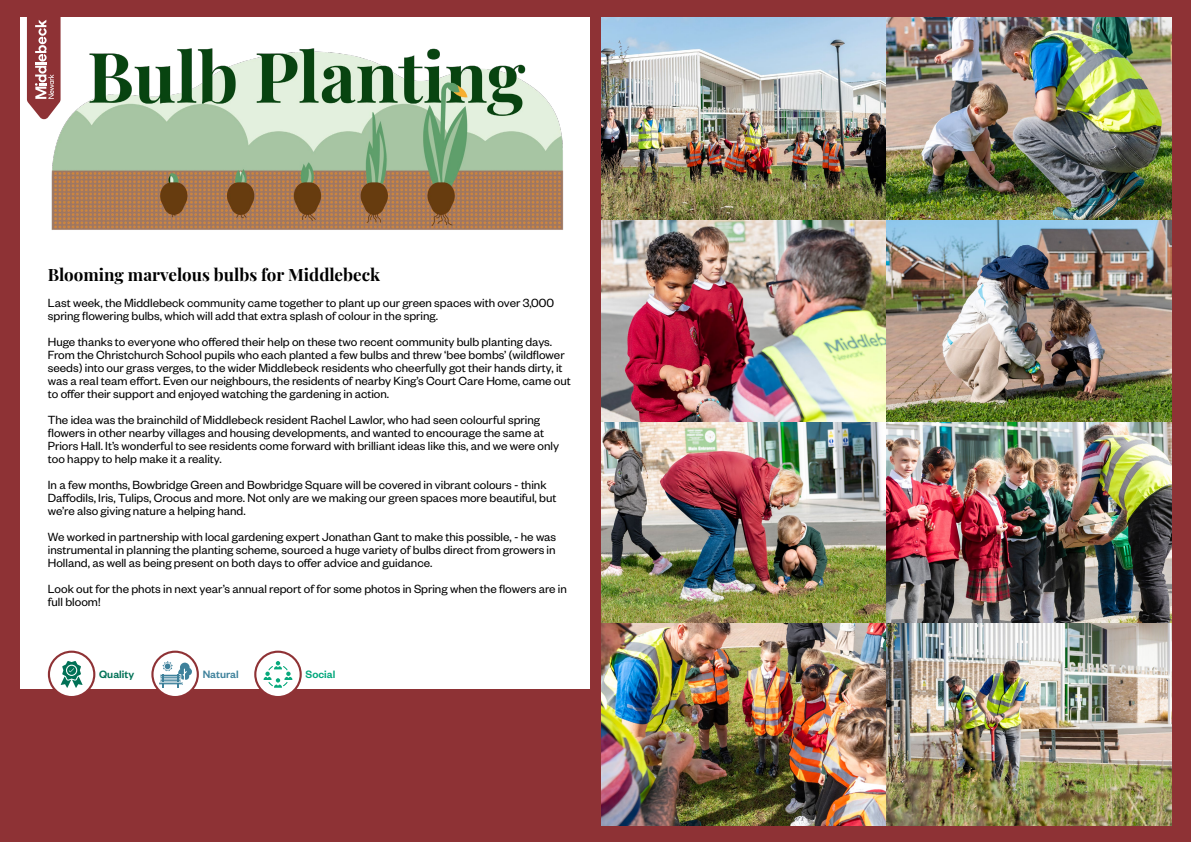
<style>
.page{position:relative;width:1191px;height:842px;background:#8e3235}
.page>*{position:absolute;margin:0;border:0;box-sizing:border-box;transform-origin:0 0}
.t1{font:700 17px "Playfair Display";color:#000}
.t2{font:13px/13px "Founders Grotesk";color:#000}
.t3{font:500 11.7px "Founders Grotesk";color:#007156}
.t4{font:500 11.7px "Founders Grotesk";color:#3f829c}
.t5{font:500 11.7px "Founders Grotesk";color:#02a77b}
</style>
<div class="page">
<div style="left:21px;top:17px;width:1148px;height:808px;background:#fff"></div>
<div style="left:590px;top:17px;width:11px;height:808px;background:#8e3235"></div>
<img style="left:51px;top:48px;width:513px;height:182px">
<div style="left:13px;top:689px;width:578px;height:147px;background:#8e3235"></div>
<svg style="left:27px;top:17px;width:34px;height:103px"></svg>
<svg style="left:255px;top:652px;width:46px;height:45px"></svg>
<div style="left:254px;top:651px;width:48px;height:47px;border:2px solid #8f3235;border-radius:50%"></div>
<svg style="left:264px;top:661px;width:28px;height:27px"></svg>
<svg style="left:152px;top:652px;width:46px;height:45px"></svg>
<div style="left:151px;top:651px;width:48px;height:47px;border:2px solid #8f3235;border-radius:50%"></div>
<svg style="left:158px;top:661px;width:34px;height:26px"></svg>
<div style="left:49px;top:652px;width:45px;height:45px;background:#fff;border-radius:50%"></div>
<div style="left:48px;top:651px;width:47px;height:47px;border:2px solid #8f3235;border-radius:50%"></div>
<svg style="left:61px;top:661px;width:21px;height:27px"></svg>
<img style="left:601px;top:17px;width:570px;height:809px">
<h1 class="t1" style="left:48px;top:261px;width:334px">Blooming marvelous bulbs for Middlebeck</h1>
<p class="t2" style="left:48px;top:296px;width:508px">Last week, the Middlebeck community came together to plant up our green spaces with over 3,000 spring flowering bulbs, which will add that extra splash of colour in the spring.</p>
<p class="t2" style="left:48px;top:335px;width:524px">Huge thanks to everyone who offered their help on these two recent community bulb planting days.<br>From the Christchurch School pupils who each planted a few bulbs and threw ‘bee bombs’ (wildflower seeds) into our grass verges, to the wider Middlebeck residents who cheerfully got their hands dirty, it was a real team effort. Even our neighbours, the residents of nearby King’s Court Care Home, came out to offer their support and enjoyed watching the gardening in action.</p>
<p class="t2" style="left:48px;top:413px;width:512px">The idea was the brainchild of Middlebeck resident Rachel Lawlor, who had seen colourful spring flowers in other nearby villages and housing developments, and wanted to encourage the same at Priors Hall. It’s wonderful to see residents come forward with brilliant ideas like this, and we were only too happy to help make it a reality.</p>
<p class="t2" style="left:48px;top:478px;width:510px">In a few months, Bowbridge Green and Bowbridge Square will be covered in vibrant colours - think<br>Daffodils, Iris, Tulips, Crocus and more. Not only are we making our green spaces more beautiful, but we’re also giving nature a helping hand.</p>
<p class="t2" style="left:48px;top:530px;width:510px;text-align:justify">We worked in partnership with local gardening expert Jonathan Gant to make this possible, - he was instrumental in planning the planting scheme, sourced a huge variety of bulbs direct from growers in Holland, as well as being present on both days to offer advice and guidance.</p>
<p class="t2" style="left:48px;top:582px;width:520px">Look out for the phots in next year’s annual report of for some photos in Spring when the flowers are in full bloom!</p>
<p class="t3" style="left:99px;top:667px;width:36px">Quality</p>
<p class="t4" style="left:203px;top:667px;width:38px">Natural</p>
<p class="t5" style="left:305px;top:667px;width:31px">Social</p>
</div>
